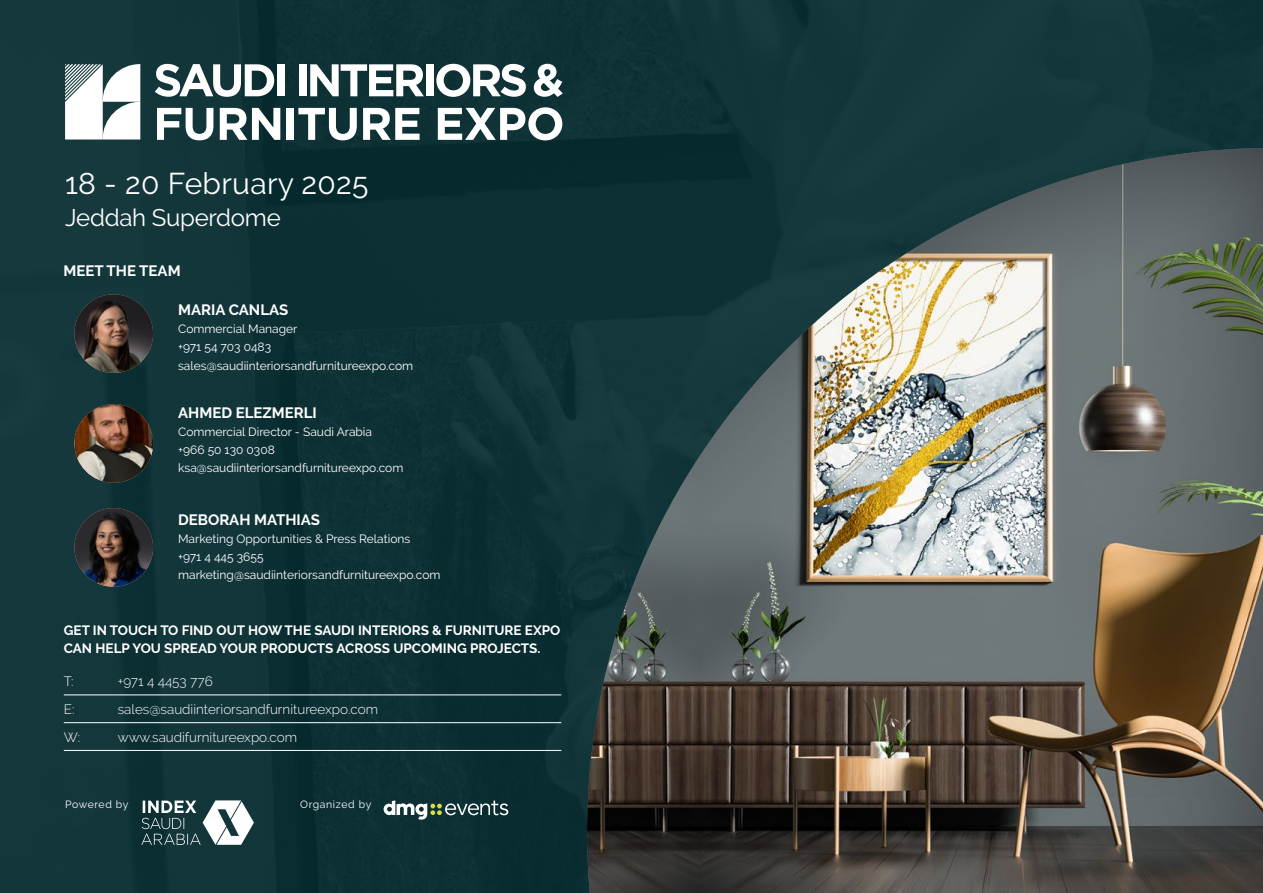
<style>
.page{position:relative;width:1263px;height:893px;background:#0f3237}
.page>*{position:absolute;margin:0;border:0;box-sizing:border-box;transform-origin:0 0}
.t1{font:30px "Raleway";letter-spacing:.01em;color:#fff}
.t2{font:24px "Raleway";letter-spacing:-.01em;color:#fff}
.t3{font:700 15px "Raleway";color:#fff}
.t4{font:700 13.5px/18px "Raleway";color:#fff}
.t5{font:300 13.5px "Raleway";color:#fff}
.t6{font:12px/18px "Raleway";color:#fff}
.t7{font:10.5px "Raleway";letter-spacing:.055em;color:#fff}
</style>
<div class="page">
<img style="left:587px;top:148px;width:676px;height:745px">
<hr style="left:64px;top:695px;width:497px;height:1px;background:#fff">
<hr style="left:64px;top:722px;width:497px;height:1px;background:#fff">
<hr style="left:64px;top:750px;width:497px;height:1px;background:#fff">
<img style="left:74px;top:294px;width:79px;height:79px;border-radius:39px">
<img style="left:74px;top:404px;width:79px;height:79px;border-radius:39px">
<img style="left:74px;top:508px;width:79px;height:79px;border-radius:39px">
<svg style="left:141px;top:800px;width:113px;height:45px"></svg>
<svg style="left:155px;top:64px;width:119px;height:33px"></svg>
<div style="left:277px;top:64px;width:7px;height:32px;background:#fff"></div>
<div style="left:300px;top:64px;width:7px;height:32px;background:#fff"></div>
<svg style="left:310px;top:64px;width:114px;height:32px"></svg>
<div style="left:426px;top:64px;width:7px;height:32px;background:#fff"></div>
<svg style="left:436px;top:64px;width:90px;height:33px"></svg>
<svg style="left:534px;top:64px;width:29px;height:33px"></svg>
<svg style="left:157px;top:108px;width:56px;height:32px"></svg>
<svg style="left:220px;top:108px;width:60px;height:32px"></svg>
<div style="left:287px;top:108px;width:7px;height:32px;background:#fff"></div>
<svg style="left:298px;top:108px;width:59px;height:32px"></svg>
<svg style="left:363px;top:108px;width:57px;height:32px"></svg>
<svg style="left:438px;top:107px;width:124px;height:33px"></svg>
<svg style="left:65px;top:64px;width:75px;height:76px;background:#d5dcdc"></svg>
<svg style="left:384px;top:800px;width:124px;height:20px"></svg>
<h1 class="t1" style="left:65px;top:166px;width:305px">18 - 20 February 2025</h1>
<h2 class="t2" style="left:65px;top:204px;width:217px">Jeddah Superdome</h2>
<p class="t3" style="left:64px;top:262px;width:119px">MEET THE TEAM</p>
<p class="t3" style="left:178px;top:302px;width:112px">MARIA CANLAS</p>
<p class="t6" style="left:178px;top:320px;width:237px">Commercial Manager<br>+971 54 703 0483 sales@saudiinteriorsandfurnitureexpo.com</p>
<p class="t3" style="left:178px;top:404px;width:140px">AHMED ELEZMERLI</p>
<p class="t6" style="left:178px;top:422px;width:227px">Commercial Director - Saudi Arabia<br>+966 50 130 0308 ksa@saudiinteriorsandfurnitureexpo.com</p>
<p class="t3" style="left:178px;top:511px;width:143px">DEBORAH MATHIAS</p>
<p class="t6" style="left:178px;top:529px;width:264px">Marketing Opportunities &amp; Press Relations<br>+971 4 445 3655 marketing@saudiinteriorsandfurnitureexpo.com</p>
<p class="t4" style="left:64px;top:621px;width:498px">GET IN TOUCH TO FIND OUT HOW THE SAUDI INTERIORS &amp; FURNITURE EXPO<br>CAN HELP YOU SPREAD YOUR PRODUCTS ACROSS UPCOMING PROJECTS.</p>
<p class="t5" style="left:64px;top:673px;width:11px">T:</p>
<p class="t5" style="left:118px;top:673px;width:96px">+971 4 4453 776</p>
<p class="t5" style="left:64px;top:701px;width:12px">E:</p>
<p class="t5" style="left:118px;top:701px;width:262px">sales@saudiinteriorsandfurnitureexpo.com</p>
<p class="t5" style="left:64px;top:729px;width:18px">W:</p>
<p class="t5" style="left:118px;top:729px;width:181px">www.saudifurnitureexpo.com</p>
<p class="t7" style="left:65px;top:798px;width:65px">Powered by</p>
<p class="t7" style="left:300px;top:798px;width:73px">Organized by</p>
</div>
